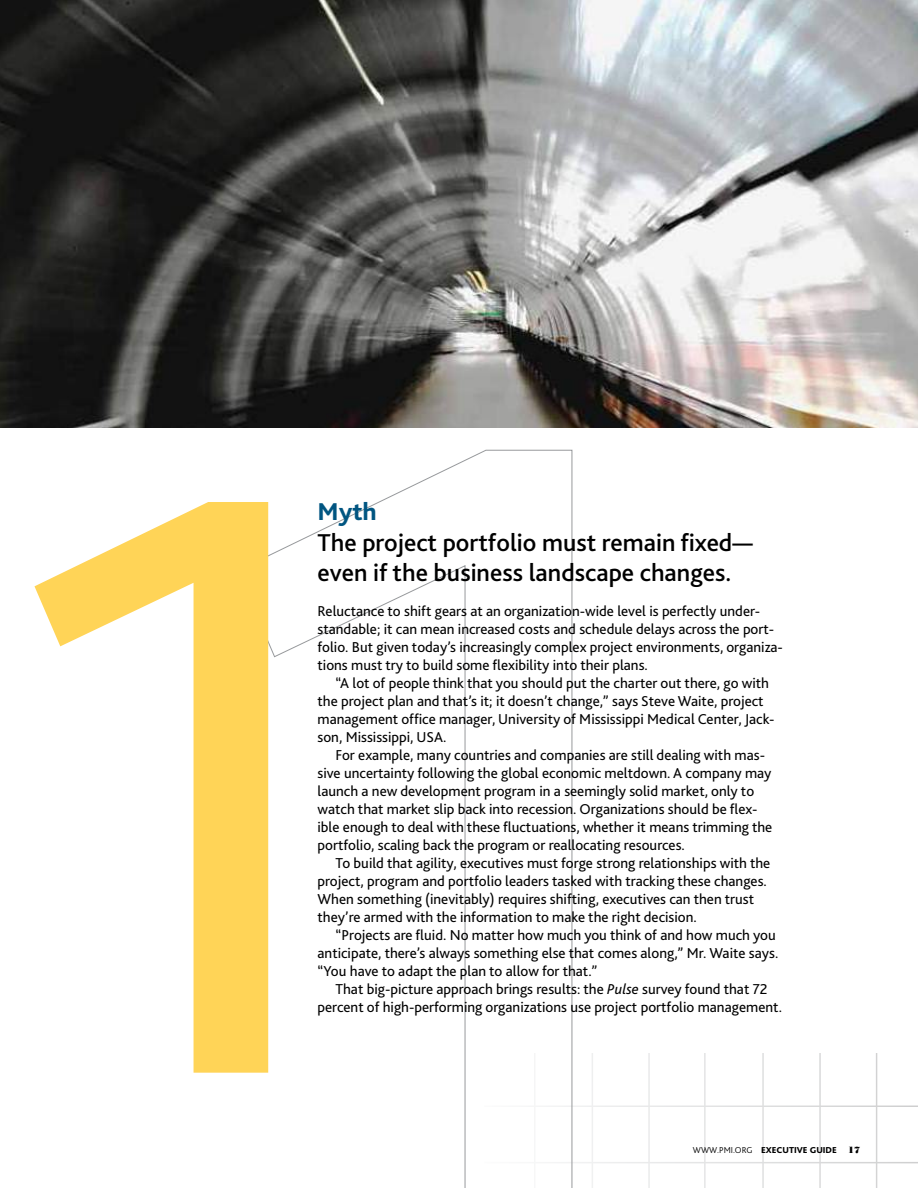
<style>
.page{position:relative;width:918px;height:1188px;background:#fff}
.page>*{position:absolute;margin:0;border:0;box-sizing:border-box;transform-origin:0 0}
.t1{font:859.35px "Bliss 2";color:#ffd457}
.t2{font:500 25.5px/30.6px "Bliss 2";color:#000}
.t3{font:800 25.5px "Bliss 2";color:#005581}
.t4{font:15px/18px "Bliss 2";color:#000}
.t5{font:800 9px "Bliss 2";color:#000}
.s1{font-style:italic}
.s2{font-weight:300}
.s3{font-family:"Bodoni Std Poster";font-weight:400}
</style>
<div class="page">
<svg style="left:237px;top:449px;width:336px;height:739px"></svg>
<img style="left:0;top:0;width:918px;height:428px">
<h1 class="t1" style="left:4px;top:254px;width:363px">1</h1>
<h2 class="t3" style="left:318px;top:496px;width:61px">Myth</h2>
<h2 class="t2" style="left:318px;top:526px;width:437px">The project portfolio must remain fixed— even if the business landscape changes.</h2>
<p class="t4" style="left:318px;top:602px;width:467px">Reluctance to shift gears at an organization-wide level is perfectly under&shy;standable; it can mean increased costs and schedule delays across the port&shy;folio. But given today’s increasingly complex project environments, organiza&shy;tions must try to build some flexibility into their plans.</p>
<p class="t4" style="left:318px;top:674px;width:458px;text-indent:18px">“A lot of people think that you should put the charter out there, go with the project plan and that’s it; it doesn’t change,” says Steve Waite, project management office manager, U niversity of Mississippi Medical Center, Jack&shy;son, Mississippi, USA.</p>
<p class="t4" style="left:318px;top:746px;width:456px;text-indent:18px">For example, many countries and companies are still dealing with mas&shy;sive uncertainty following the global economic meltdown. A company may launch a new development program in a seemingly solid market, only to watch that market slip back into recession. Organizations should be flex&shy;ible enough to deal with these fluctuations, whether it means trimming the portfolio, scaling back the program or reallocating resources.</p>
<p class="t4" style="left:318px;top:854px;width:454px;text-indent:18px">To build that agility, executives must forge strong relationships with the project, program and portfolio leaders tasked with tracking these changes.<br>When something (inevitably) requires shifting, executives can then trust they’re armed with the information to make the right decision.</p>
<p class="t4" style="left:318px;top:926px;width:462px;text-indent:18px">“Projects are fluid. No matter how much you think of and how much you anticipate, there’s always something else that comes along,” Mr. Waite says. “You have to adapt the plan to allow for that.”</p>
<p class="t4" style="left:318px;top:980px;width:466px;text-align:center">That big-picture approach brings results: the <span class="s1">Pulse</span> survey found that 72 percent of high-performing organizations use project portfolio management.</p>
<p class="t5" style="left:693px;top:1145px;width:169px"><span class="s2">WWW.PMI.ORG</span> EXECUTIVE GUIDE <span class="s3">17</span></p>
</div>
